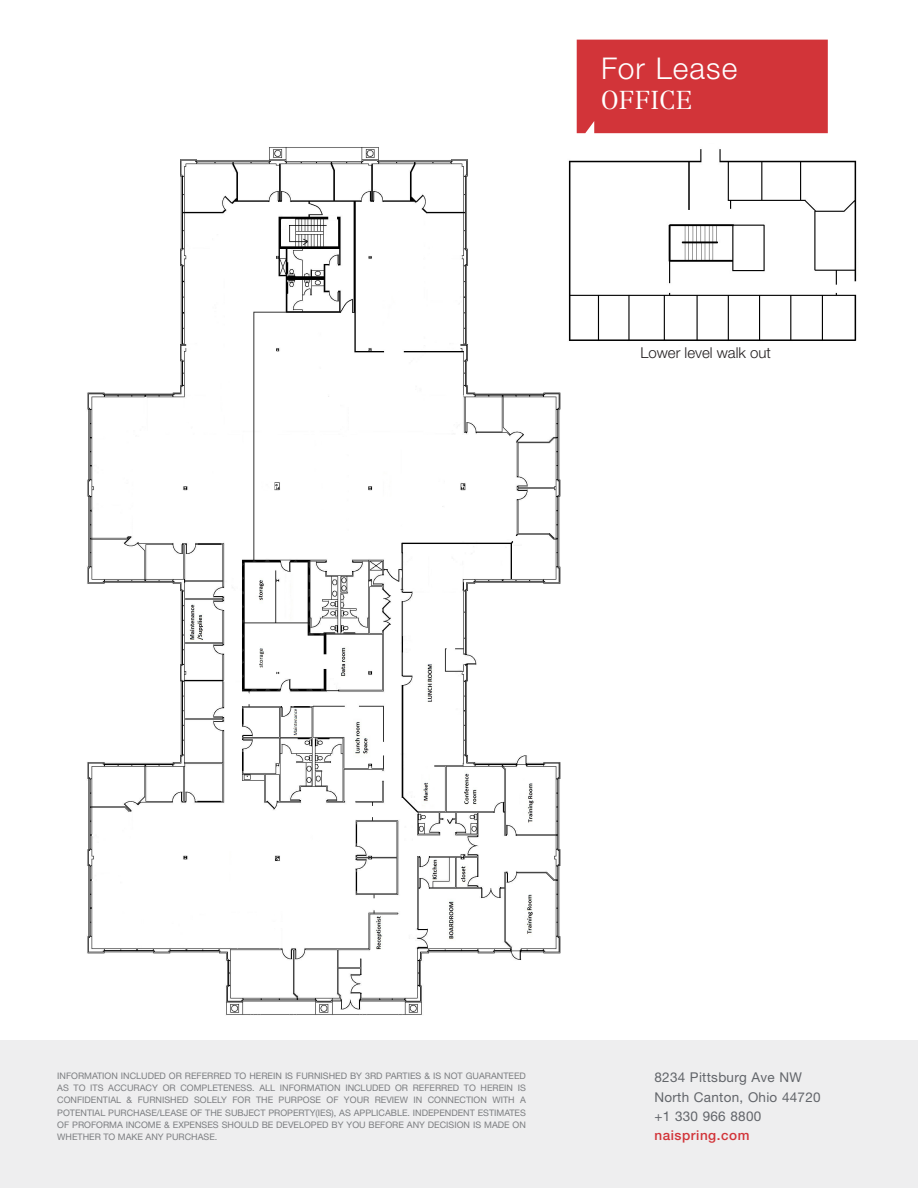
<style>
.page{position:relative;width:918px;height:1188px;background:#fff}
.page>*{position:absolute;margin:0;border:0;box-sizing:border-box;transform-origin:0 0}
.t1{font:300 30px "Helvetica Neue LT Std";letter-spacing:.035em;color:#fff}
.t2{font:300 25.5px "Centennial LT Std";color:#fff}
.t3{font:300 15px "Helvetica Neue LT Std";color:#231f20}
.t4{font:13.5px/19.5px "Helvetica Neue LT Std";letter-spacing:.02em;color:#62656a}
.t5{font:500 13.5px "Helvetica Neue LT Std";letter-spacing:.04em;color:#d23439}
.t6{font:9px/12.3px "Helvetica Neue LT Std";color:#7c7e81;text-align:justify}
</style>
<div class="page">
<img style="left:87px;top:147px;width:474px;height:868px">
<div style="left:577px;top:40px;width:251px;height:93px;background:#d23439"></div>
<div style="left:0;top:1040px;width:918px;height:148px;background:#eeeeef"></div>
<img style="left:553px;top:147px;width:304px;height:213px">
<p class="t1" style="left:601px;top:50px;width:138px">For Lease</p>
<p class="t2" style="left:601px;top:85px;width:93px">OFFICE</p>
<p class="t3" style="left:640px;top:344px;width:132px">Lower level walk out</p>
<p class="t6" style="left:57px;top:1069px;width:470px">INFORMATION INCLUDED OR REFERRED TO HEREIN IS FURNISHED BY 3RD PARTIES &amp; IS NOT GUARANTEED AS TO ITS ACCURACY OR COMPLETENESS. ALL INFORMATION INCLUDED OR REFERRED TO HEREIN IS CONFIDENTIAL &amp; FURNISHED SOLELY FOR THE PURPOSE OF YOUR REVIEW IN CONNECTION WITH A POTENTIAL PURCHASE/LEASE OF THE SUBJECT PROPERTY(IES), AS APPLICABLE. INDEPENDENT ESTIMATES OF PROFORMA INCOME &amp; EXPENSES SHOULD BE DEVELOPED BY YOU BEFORE ANY DECISION IS MADE ON WHETHER TO MAKE ANY PURCHASE.</p>
<p class="t4" style="left:654px;top:1067px;width:168px">8234 Pittsburg Ave NW<br>North Canton, Ohio 44720</p>
<p class="t4" style="left:654px;top:1106px;width:108px">+1 330 966 8800</p>
<p class="t5" style="left:654px;top:1128px;width:97px">naispring.com</p>
</div>
